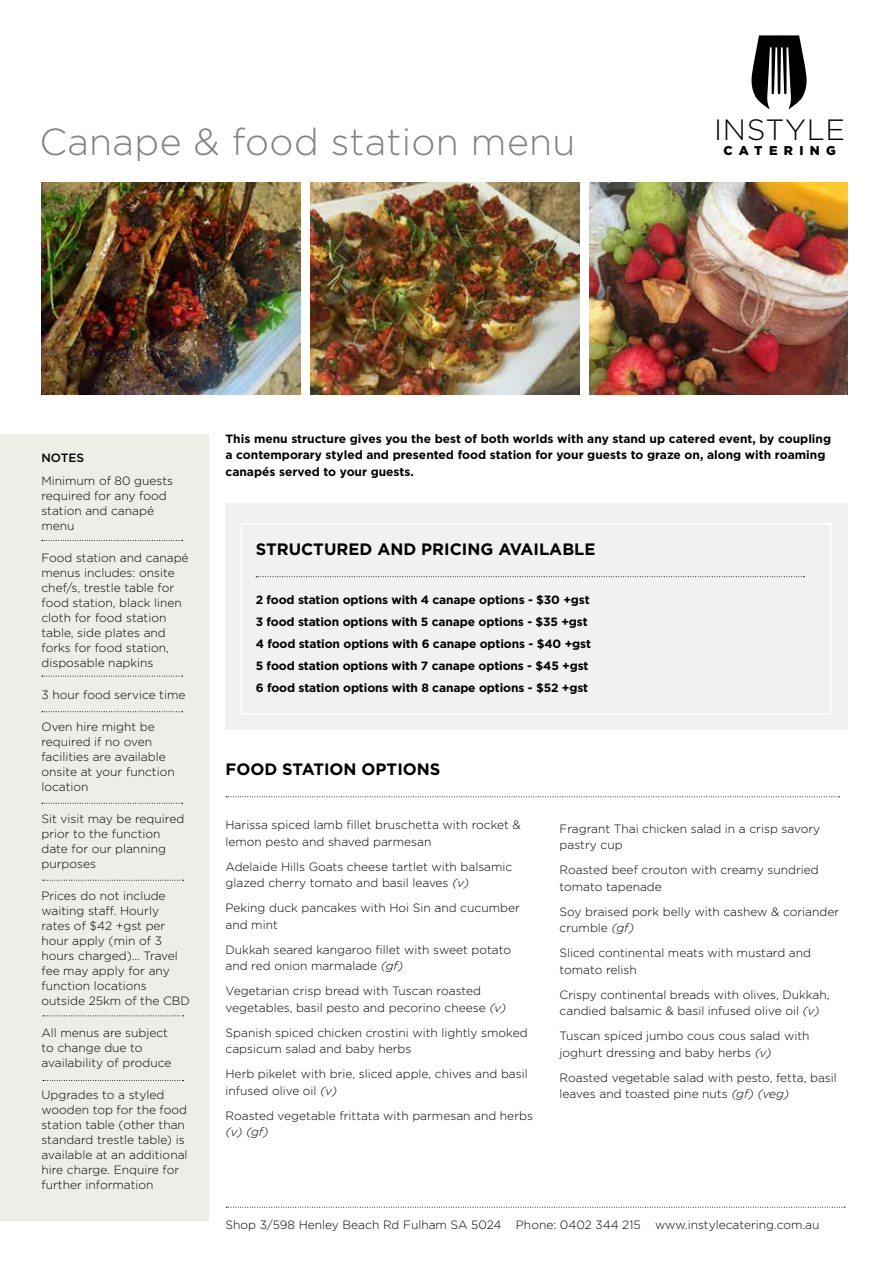
<style>
.page{position:relative;width:893px;height:1263px;background:#fff}
.page>*{position:absolute;margin:0;border:0;box-sizing:border-box;transform-origin:0 0}
.t1{font:300 37.5px "Gotham";letter-spacing:.01em;color:#808285}
.t2{font:300 29.25px "Gotham";letter-spacing:.02em;color:#000}
.t3{font:700 16.5px "Gotham";color:#000}
.t4{font:900 12.75px "Gotham";letter-spacing:.5em;color:#000}
.t5{font:300 12px/15px "Gotham";color:#000}
.t6{font:700 12px/22px "Gotham";letter-spacing:-.01em;color:#000}
.t7{font:italic 300 12px "Gotham";color:#000}
.t8{font:500 12px "Gotham";color:#000}
.s1{font-style:italic}
</style>
<div class="page">
<svg style="left:751px;top:35px;width:56px;height:74px"></svg>
<svg style="left:226px;top:1207px;width:619px;height:1px"></svg>
<div style="left:0;top:434px;width:208px;height:786px;background:#eeeee8"></div>
<svg style="left:42px;top:540px;width:141px;height:1px"></svg>
<svg style="left:42px;top:803px;width:141px;height:1px"></svg>
<svg style="left:42px;top:711px;width:141px;height:1px"></svg>
<svg style="left:42px;top:676px;width:141px;height:1px"></svg>
<svg style="left:43px;top:880px;width:141px;height:1px"></svg>
<svg style="left:43px;top:1015px;width:141px;height:1px"></svg>
<svg style="left:43px;top:1080px;width:141px;height:1px"></svg>
<img style="left:41px;top:182px;width:259px;height:213px">
<img style="left:589px;top:182px;width:259px;height:213px">
<img style="left:311px;top:182px;width:269px;height:213px">
<svg style="left:226px;top:796px;width:614px;height:1px"></svg>
<div style="left:226px;top:504px;width:622px;height:226px;background:#f1f1f2"></div>
<svg style="left:256px;top:576px;width:548px;height:1px"></svg>
<div style="left:241px;top:523px;width:591px;height:191px;border:2px solid #fff"></div>
<h1 class="t1" style="left:39px;top:122px;width:538px">Canape &amp; food station menu</h1>
<h2 class="t2" style="left:714px;top:114px;width:132px">INSTYLE</h2>
<p class="t4" style="left:723px;top:143px;width:114px">CATERING</p>
<p class="t8" style="left:41px;top:451px;width:44px">NOTES</p>
<p class="t5" style="left:41px;top:473px;width:133px">Minimum of 80 guests required for any food station and canapé menu</p>
<p class="t5" style="left:41px;top:550px;width:149px">Food station and canapé menus includes: onsite chef/s, trestle table for food station, black linen cloth for food station table, side plates and forks for food station, disposable napkins</p>
<p class="t5" style="left:41px;top:687px;width:146px">3 hour food service time</p>
<p class="t5" style="left:41px;top:719px;width:135px">Oven hire might be required if no oven facilities are available onsite at your function location</p>
<p class="t5" style="left:41px;top:811px;width:144px">Sit visit may be required prior to the function date for our planning purposes</p>
<p class="t5" style="left:41px;top:888px;width:150px">Prices do not include waiting staff. Hourly rates of $42 +gst per hour apply (min of 3 hours charged)… Travel fee may apply for any function locations outside 25km of the CBD</p>
<p class="t5" style="left:41px;top:1025px;width:132px">All menus are subject to change due to availability of produce</p>
<p class="t5" style="left:41px;top:1087px;width:148px">Upgrades to a styled wooden top for the food station table (other than standard trestle table) is available at an additional hire charge. Enquire for further information</p>
<p class="t6" style="left:226px;top:430px;width:607px;line-height:16.5px">This menu structure gives you the best of both worlds with any stand up catered event, by coupling a contemporary styled and presented food station for your guests to graze on, along with roaming canapés served to your guests.</p>
<h3 class="t3" style="left:256px;top:540px;width:341px">STRUCTURED AND PRICING AVAILABLE</h3>
<p class="t6" style="left:256px;top:588px;width:337px">2 food station options with 4 canape options - $30 +gst 3 food station options with 5 canape options - $35 +gst 4 food station options with 6 canape options - $40 +gst 5 food station options with 7 canape options - $45 +gst 6 food station options with 8 canape options - $52 +gst</p>
<h3 class="t3" style="left:226px;top:759px;width:216px">FOOD STATION OPTIONS</h3>
<p class="t5" style="left:226px;top:816px;width:297px;line-height:16.5px">Harissa spiced lamb fillet bruschetta with rocket &amp; lemon pesto and shaved parmesan</p>
<p class="t5" style="left:226px;top:858px;width:288px;line-height:16.5px">Adelaide Hills Goats cheese tartlet with balsamic glazed cherry tomato and basil leaves <span class="s1">(v)</span></p>
<p class="t5" style="left:226px;top:899px;width:296px;line-height:16.5px">Peking duck pancakes with Hoi Sin and cucumber and mint</p>
<p class="t5" style="left:226px;top:941px;width:287px;line-height:16.5px">Dukkah seared kangaroo fillet with sweet potato and red onion marmalade <span class="s1">(gf)</span></p>
<p class="t5" style="left:226px;top:982px;width:282px;line-height:16.5px">Vegetarian crisp bread with Tuscan roasted vegetables, basil pesto and pecorino cheese <span class="s1">(v)</span></p>
<p class="t5" style="left:226px;top:1024px;width:304px;line-height:16.5px">Spanish spiced chicken crostini with lightly smoked capsicum salad and baby herbs</p>
<p class="t5" style="left:226px;top:1065px;width:304px;line-height:16.5px">Herb pikelet with brie, sliced apple, chives and basil infused olive oil <span class="s1">(v)</span></p>
<p class="t5" style="left:226px;top:1108px;width:309px">Roasted vegetable frittata with parmesan and herbs</p>
<p class="t7" style="left:226px;top:1125px;width:45px">(v) (gf)</p>
<p class="t5" style="left:560px;top:820px;width:262px;line-height:16.5px">Fragrant Thai chicken salad in a crisp savory pastry cup</p>
<p class="t5" style="left:560px;top:861px;width:261px;line-height:16.5px">Roasted beef crouton with creamy sundried tomato tapenade</p>
<p class="t5" style="left:560px;top:903px;width:281px;line-height:16.5px">Soy braised pork belly with cashew &amp; coriander crumble <span class="s1">(gf)</span></p>
<p class="t5" style="left:560px;top:944px;width:253px;line-height:16.5px">Sliced continental meats with mustard and tomato relish</p>
<p class="t5" style="left:560px;top:986px;width:271px;line-height:16.5px">Crispy continental breads with olives, Dukkah, candied balsamic &amp; basil infused olive oil <span class="s1">(v)</span></p>
<p class="t5" style="left:560px;top:1027px;width:251px;line-height:16.5px">Tuscan spiced jumbo cous cous salad with joghurt dressing and baby herbs <span class="s1">(v)</span></p>
<p class="t5" style="left:560px;top:1069px;width:279px;line-height:16.5px">Roasted vegetable salad with pesto, fetta, basil leaves and toasted pine nuts <span class="s1">(gf) (veg)</span></p>
<p class="t5" style="left:226px;top:1217px;width:595px">Shop 3/598 Henley Beach Rd Fulham SA 5024 Phone: 0402 344 215 www.instylecatering.com.au</p>
</div>
